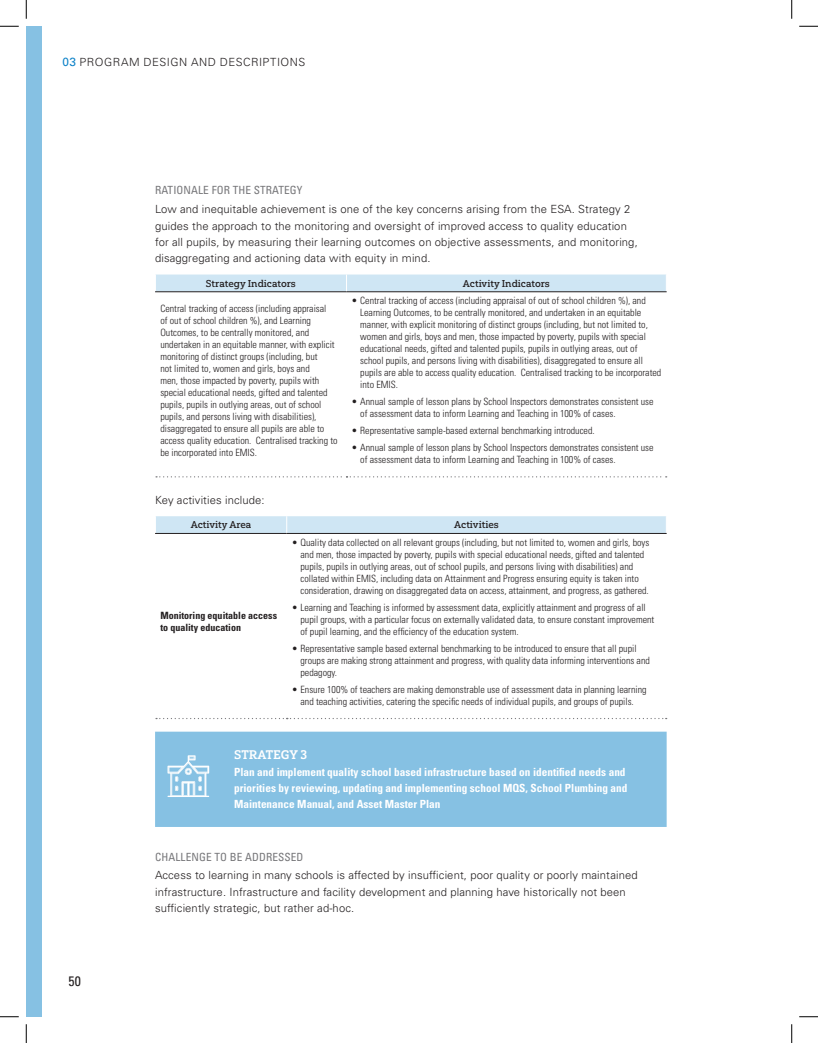
<style>
.page{position:relative;width:818px;height:1043px;background:#fff}
.page>*{position:absolute;margin:0;border:0;box-sizing:border-box;transform-origin:0 0}
.t1{font:condensed 13.75px "Univers LT Std";color:#231f20}
.Strategy{font:12.5px "Yorkten Slab Nor Bol";color:#fff}
.Body{font:300 11.25px/16.2px "Univers LT Std";letter-spacing:.01em;color:#231f20}
.Strategy-2{font:700 condensed 11.25px/16.2px "Univers LT Std";color:#fff}
.Heading_5{font:condensed 11.25px "Univers LT Std";letter-spacing:.01em;color:#77777a}
.Body-2{font:300 11.25px "Univers LT Std";letter-spacing:.045em;color:#231f20}
.Table_Text{font:300 condensed 10px/12px "Univers LT Std";color:#231f20}
.Table_Header{font:10px "Yorkten Slab Nor Med";color:#231f20}
.Table_Highlight{font:700 condensed 10px/12px "Univers LT Std";color:#231f20}
.s1{font-weight:400;font-size:11.88px;color:#0d82c8}
</style>
<div class="page">
<div style="left:26px;top:26px;width:15px;height:990px;background:#86c1e3"></div>
<svg style="left:155px;top:292px;width:511px;height:185px"></svg>
<svg style="left:156px;top:476px;width:510px;height:1px"></svg>
<div style="left:156px;top:274px;width:511px;height:18px;background:#cfe6f4"></div>
<hr style="left:155px;top:291px;width:191px;height:1px;background:#231f20">
<hr style="left:346px;top:291px;width:320px;height:1px;background:#231f20">
<svg style="left:156px;top:718px;width:510px;height:1px"></svg>
<svg style="left:155px;top:516px;width:511px;height:17px;background:#cfe5f3"></svg>
<hr style="left:155px;top:533px;width:132px;height:1px;background:#231f20">
<hr style="left:287px;top:533px;width:379px;height:1px;background:#231f20">
<div style="left:155px;top:731px;width:511px;height:96px;background:#86c1e3"></div>
<svg style="left:167px;top:755px;width:42px;height:42px;background:#aad3eb"></svg>
<svg style="left:0;top:25px;width:19px;height:2px"></svg>
<svg style="left:799px;top:25px;width:19px;height:2px"></svg>
<svg style="left:0;top:1016px;width:19px;height:1px"></svg>
<svg style="left:799px;top:1016px;width:19px;height:1px"></svg>
<svg style="left:25px;top:0;width:2px;height:19px"></svg>
<svg style="left:25px;top:1024px;width:2px;height:18px"></svg>
<svg style="left:791px;top:0;width:1px;height:19px"></svg>
<svg style="left:791px;top:1024px;width:1px;height:18px"></svg>
<p class="Body-2" style="left:62px;top:56px;width:244px"><span class="s1">03</span> PROGRAM DESIGN AND DESCRIPTIONS</p>
<p class="Heading_5" style="left:155px;top:183px;width:149px">RATIONALE FOR THE STRATEGY</p>
<p class="Body" style="left:155px;top:201px;width:484px">Low and inequitable achievement is one of the key concerns arising from the ESA. Strategy 2 guides the approach to the monitoring and oversight of improved access to quality education for all pupils, by measuring their learning outcomes on objective assessments, and monitoring, disaggregating and actioning data with equity in mind.</p>
<p class="Table_Header" style="left:206px;top:277px;width:91px">Strategy Indicators</p>
<p class="Table_Header" style="left:463px;top:277px;width:89px">Activity Indicators</p>
<p class="Table_Text" style="left:160px;top:302px;width:179px">Central tracking of access (including appraisal<br>of out of school children %), and Learning Outcomes, to be centrally monitored, and undertaken in an equitable manner, with explicit monitoring of distinct groups (including, but<br>not limited to, women and girls, boys and<br>men, those impacted by poverty, pupils with special educational needs, gifted and talented pupils, pupils in outlying areas, out of school pupils, and persons living with disabilities), disaggregated to ensure all pupils are able to access quality education. Centralised tracking to be incorporated into EMIS.</p>
<p class="Table_Text" style="left:360px;top:294px;width:302px;text-indent:-9px">• Central tracking of access (including appraisal of out of school children %), and Learning Outcomes, to be centrally monitored, and undertaken in an equitable manner, with explicit monitoring of distinct groups (including, but not limited to, women and girls, boys and men, those impacted by poverty, pupils with special educational needs, gifted and talented pupils, pupils in outlying areas, out of school pupils, and persons living with disabilities), disaggregated to ensure all pupils are able to access quality education. Centralised tracking to be incorporated into EMIS.</p>
<p class="Table_Text" style="left:360px;top:395px;width:295px;text-indent:-9px">• Annual sample of lesson plans by School Inspectors demonstrates consistent use of assessment data to inform Learning and Teaching in 100% of cases.</p>
<p class="Table_Text" style="left:351px;top:424px;width:245px">• Representative sample-based external benchmarking introduced.</p>
<p class="Table_Text" style="left:360px;top:441px;width:295px;text-indent:-9px">• Annual sample of lesson plans by School Inspectors demonstrates consistent use of assessment data to inform Learning and Teaching in 100% of cases.</p>
<p class="Body" style="left:155px;top:491px;width:111px">Key activities include:</p>
<p class="Table_Header" style="left:191px;top:519px;width:62px">Activity Area</p>
<p class="Table_Header" style="left:454px;top:519px;width:46px">Activities</p>
<p class="Table_Highlight" style="left:160px;top:609px;width:118px">Monitoring equitable access to quality education</p>
<p class="Table_Text" style="left:300px;top:536px;width:350px;text-indent:-9px">• Quality data collected on all relevant groups (including, but not limited to, women and girls, boys and men, those impacted by poverty, pupils with special educational needs, gifted and talented pupils, pupils in outlying areas, out of school pupils, and persons living with disabilities) and collated within EMIS, including data on Attainment and Progress ensuring equity is taken into consideration, drawing on disaggregated data on access, attainment, and progress, as gathered.</p>
<p class="Table_Text" style="left:300px;top:601px;width:355px;text-indent:-9px">• Learning and Teaching is informed by assessment data, explicitly attainment and progress of all pupil groups, with a particular focus on externally validated data, to ensure constant improvement of pupil learning, and the efficiency of the education system.</p>
<p class="Table_Text" style="left:300px;top:642px;width:351px;text-indent:-9px">• Representative sample based external benchmarking to be introduced to ensure that all pupil groups are making strong attainment and progress, with quality data informing interventions and pedagogy.</p>
<p class="Table_Text" style="left:292px;top:683px;width:356px;text-align:center">• Ensure 100% of teachers are making demonstrable use of assessment data in planning learning and teaching activities, catering the specific needs of individual pupils, and groups of pupils.</p>
<p class="Strategy" style="left:234px;top:747px;width:75px">STRATEGY 3</p>
<p class="Strategy-2" style="left:234px;top:763px;width:395px">Plan and implement quality school based infrastructure based on identified needs and priorities by reviewing, updating and implementing school MQS, School Plumbing and<br>Maintenance Manual, and Asset Master Plan</p>
<h1 class="t1" style="left:68px;top:972px;width:14px">50</h1>
<p class="Heading_5" style="left:155px;top:849px;width:150px">CHALLENGE TO BE ADDRESSED</p>
<p class="Body" style="left:155px;top:867px;width:484px">Access to learning in many schools is affected by insufficient, poor quality or poorly maintained infrastructure. Infrastructure and facility development and planning have historically not been sufficiently strategic, but rather ad-hoc.</p>
</div>
